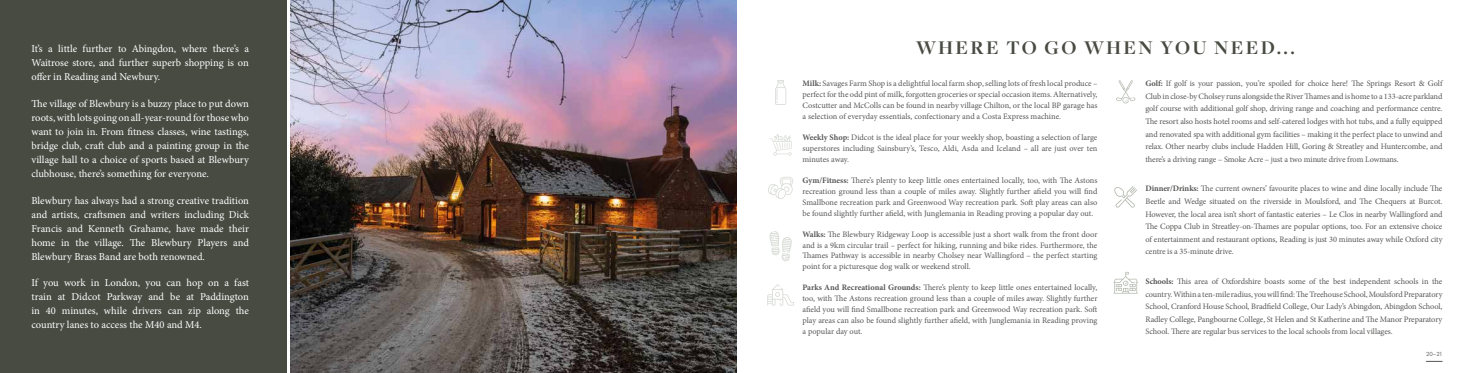
<style>
.page{position:relative;width:1474px;height:373px;background:#fff}
.page>*{position:absolute;margin:0;border:0;box-sizing:border-box;transform-origin:0 0}
.t1{font:700 20.12px "Freight Disp";letter-spacing:.12em;color:#484b42}
.t2{font:10.5px/14px "Minion Pro";color:#fff;text-align:justify}
.t3{font:8.31px/10.9px "Minion Pro";letter-spacing:-.005em;color:#575756;text-align:justify}
.t4{font:6.12px "Futura PT";color:#575756}
.s1{font-weight:700}
</style>
<div class="page">
<div style="left:0;top:0;width:286px;height:372px;background:#484b42"></div>
<svg style="left:775px;top:80px;width:11px;height:25px"></svg>
<svg style="left:768px;top:177px;width:25px;height:22px"></svg>
<svg style="left:1116px;top:80px;width:19px;height:24px"></svg>
<svg style="left:1114px;top:186px;width:23px;height:21px"></svg>
<svg style="left:1113px;top:272px;width:24px;height:21px"></svg>
<svg style="left:767px;top:284px;width:27px;height:21px"></svg>
<svg style="left:770px;top:134px;width:21px;height:21px"></svg>
<svg style="left:769px;top:231px;width:22px;height:30px"></svg>
<svg style="left:1426px;top:360px;width:16px;height:1px"></svg>
<img style="left:291px;top:0;width:446px;height:372px">
<p class="t2" style="left:32px;top:42px;width:219px">It’s a little further to Abingdon, where there’s a Waitrose store, and further superb shopping is on offer in Reading and Newbury.</p>
<p class="t2" style="left:32px;top:96px;width:219px">The village of Blewbury is a buzzy place to put down roots, with lots going on all-year-round for those who want to join in. From fitness classes, wine tastings, bridge club, craft club and a painting group in the village hall to a choice of sports based at Blewbury clubhouse, there’s something for everyone.</p>
<p class="t2" style="left:32px;top:193px;width:219px">Blewbury has always had a strong creative tradition and artists, craftsmen and writers including Dick Francis and Kenneth Grahame, have made their home in the village. The Blewbury Players and Blewbury Brass Band are both renowned.</p>
<p class="t2" style="left:32px;top:275px;width:219px">If you work in London, you can hop on a fast train at Didcot Parkway and be at Paddington in 40 minutes, while drivers can zip along the country lanes to access the M40 and M4.</p>
<h1 class="t1" style="left:916px;top:37px;width:380px">WHERE TO GO WHEN YOU NEED...</h1>
<p class="t3" style="left:802px;top:78px;width:296px"><span class="s1">Milk:</span> Savages Farm Shop is a delightful local farm shop, selling lots of fresh local produce – perfect for the odd pint of milk, forgotten groceries or special occasion items. Alternatively, Costcutter and McColls can be found in nearby village Chilton, or the local BP garage has a selection of everyday essentials, confectionary and a Costa Express machine.</p>
<p class="t3" style="left:802px;top:132px;width:296px"><span class="s1">Weekly Shop:</span> Didcot is the ideal place for your weekly shop, boasting a selection of large superstores including Sainsbury’s, Tesco, Aldi, Asda and Iceland – all are just over ten minutes away.</p>
<p class="t3" style="left:802px;top:174px;width:296px"><span class="s1">Gym/Fitness:</span> There’s plenty to keep little ones entertained locally, too, with The Astons recreation ground less than a couple of miles away. Slightly further afield you will find Smallbone recreation park and Greenwood Way recreation park. Soft play areas can also be found slightly further afield, with Junglemania in Reading proving a popular day out.</p>
<p class="t3" style="left:802px;top:228px;width:296px"><span class="s1">Walks:</span> The Blewbury Ridgeway Loop is accessible just a short walk from the front door and is a 9km circular trail – perfect for hiking, running and bike rides. Furthermore, the Thames Pathway is accessible in nearby Cholsey near Wallingford – the perfect starting point for a picturesque dog walk or weekend stroll.</p>
<p class="t3" style="left:802px;top:281px;width:296px"><span class="s1">Parks And Recreational Grounds:</span> There’s plenty to keep little ones entertained locally, too, with The Astons recreation ground less than a couple of miles away. Slightly further afield you will find Smallbone recreation park and Greenwood Way recreation park. Soft play areas can also be found slightly further afield, with Junglemania in Reading proving a popular day out.</p>
<p class="t3" style="left:1145px;top:77px;width:298px;line-height:12.5px"><span class="s1">Golf:</span> If golf is your passion, you’re spoiled for choice here! The Springs Resort &amp; Golf Club in close-by Cholsey runs alongside the River Thames and is home to a 133-acre parkland golf course with additional golf shop, driving range and coaching and performance centre.<br>The resort also hosts hotel rooms and self-catered lodges with hot tubs, and a fully equipped and renovated spa with additional gym facilities – making it the perfect place to unwind and relax. Other nearby clubs include Hadden Hill, Goring &amp; Streatley and Huntercombe, and there’s a driving range – Smoke Acre – just a two minute drive from Lowmans.</p>
<p class="t3" style="left:1145px;top:182px;width:298px;line-height:12.5px"><span class="s1">Dinner/Drinks:</span> The current owners’ favourite places to wine and dine locally include The Beetle and Wedge situated on the riverside in Moulsford, and The Chequers at Burcot.<br>However, the local area isn’t short of fantastic eateries – Le Clos in nearby Wallingford and The Coppa Club in Streatley-on-Thames are popular options, too. For an extensive choice of entertainment and restaurant options, Reading is just 30 minutes away while Oxford city centre is a 35-minute drive.</p>
<p class="t3" style="left:1145px;top:274px;width:298px;line-height:12.5px"><span class="s1">Schools:</span> This area of Oxfordshire boasts some of the best independent schools in the country. Within a ten-mile radius, you will find: The Treehouse School, Moulsford Preparatory School, Cranford House School, Bradfield College, Our Lady’s Abingdon, Abingdon School, Radley College, Pangbourne College, St Helen and St Katherine and The Manor Preparatory School. There are regular bus services to the local schools from local villages.</p>
<p class="t4" style="left:1425px;top:350px;width:18px">20–21</p>
</div>
